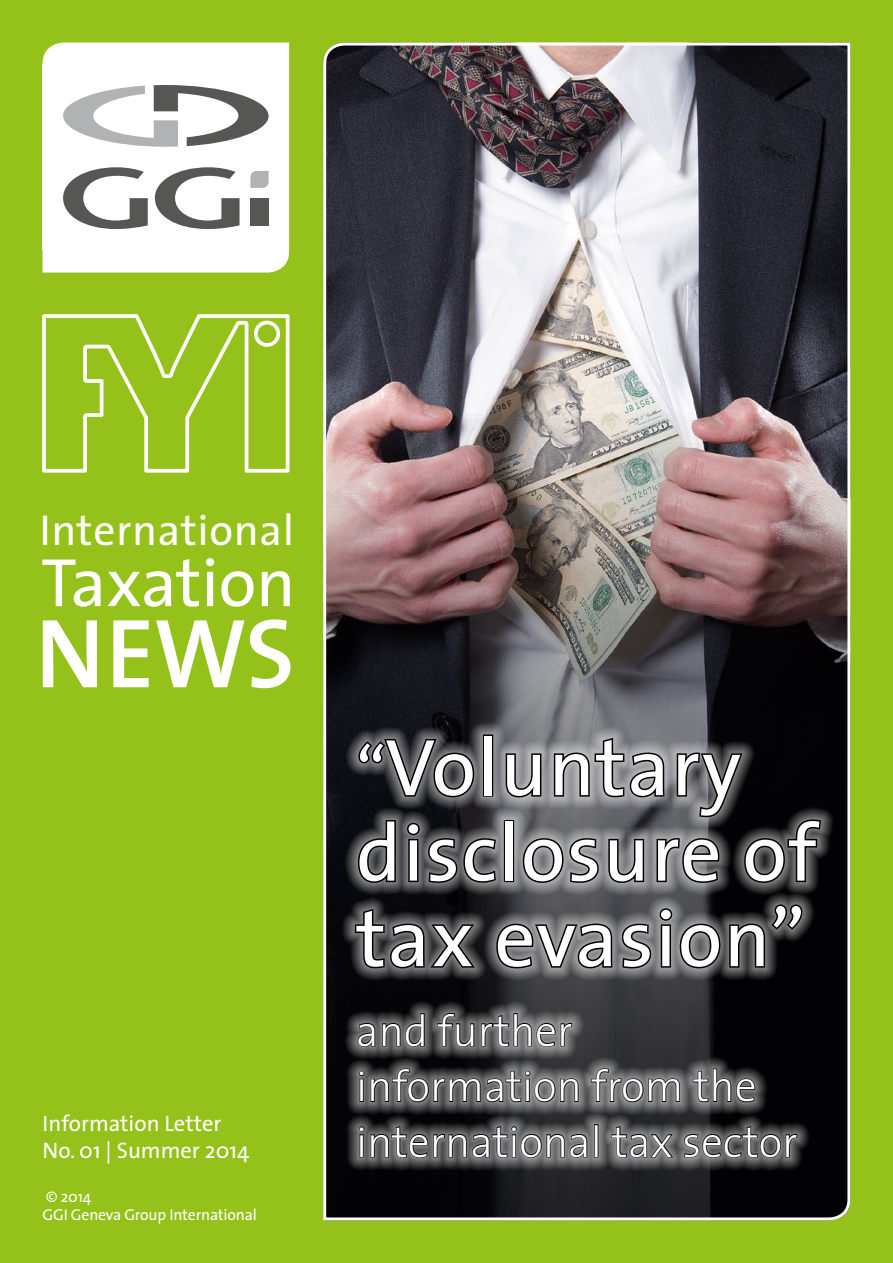
<style>
.page{position:relative;width:893px;height:1263px;background:#94c11a}
.page>*{position:absolute;margin:0;border:0;box-sizing:border-box;transform-origin:0 0}
.t1{font:81px/85.5px "The Sans";letter-spacing:.02em;color:#fff}
.t2{font:69px "The Sans";letter-spacing:-.005em;color:#fff}
.t3{font:300 43.5px/55.5px "The Sans";color:#fff}
.t4{font:43.5px "The Sans";letter-spacing:.015em;color:#fff}
.t5{font:22.5px/27px "The Sans";color:#fff}
.t6{font:15.75px/18.9px "The Sans";letter-spacing:-.01em;color:#fff}
.s1{font-size:69px}
</style>
<div class="page">
<img style="left:323px;top:42px;width:528px;height:1179px">
<svg style="left:342px;top:722px;width:492px;height:449px;background:#2f2f32"></svg>
<svg style="left:357px;top:737px;width:119px;height:62px;background:#47474a"></svg>
<div style="left:483px;top:734px;width:10px;height:63px;border:3px solid #000"></div>
<svg style="left:356px;top:818px;width:41px;height:66px;background:#48494b"></svg>
<svg style="left:406px;top:821px;width:15px;height:63px"></svg>
<svg style="left:427px;top:837px;width:71px;height:47px;background:#555557"></svg>
<svg style="left:504px;top:736px;width:319px;height:148px;background:#5c5c5e"></svg>
<svg style="left:353px;top:907px;width:124px;height:63px;background:#464648"></svg>
<svg style="left:495px;top:922px;width:119px;height:48px;background:#646466"></svg>
<svg style="left:620px;top:907px;width:102px;height:63px;background:#636365"></svg>
<svg style="left:728px;top:903px;width:77px;height:66px;background:#373738"></svg>
<svg style="left:357px;top:1012px;width:68px;height:35px;background:#474748"></svg>
<svg style="left:436px;top:1012px;width:137px;height:35px;background:#59595a"></svg>
<svg style="left:359px;top:1071px;width:5px;height:5px"></svg>
<div style="left:360px;top:1079px;width:4px;height:23px;border:2px solid #000"></div>
<svg style="left:370px;top:1068px;width:209px;height:35px;background:#535354"></svg>
<svg style="left:590px;top:1068px;width:91px;height:35px;background:#5f5e60"></svg>
<svg style="left:692px;top:1068px;width:64px;height:35px;background:#505051"></svg>
<svg style="left:359px;top:1126px;width:5px;height:6px"></svg>
<div style="left:360px;top:1134px;width:4px;height:23px;border:2px solid #000"></div>
<svg style="left:370px;top:1125px;width:218px;height:33px;background:#525253"></svg>
<div style="left:594px;top:1124px;width:4px;height:33px;border:2px solid #000"></div>
<svg style="left:610px;top:1125px;width:64px;height:34px;background:#5a5b5c"></svg>
<svg style="left:683px;top:1125px;width:115px;height:33px;background:#4d4d4e"></svg>
<div style="left:43px;top:43px;width:246px;height:230px;background:#fff"></div>
<div style="left:43px;top:64px;width:246px;height:186px;background:#fff"></div>
<div style="left:250px;top:198px;width:19px;height:27px;background:#565655"></div>
<svg style="left:63px;top:167px;width:85px;height:62px"></svg>
<svg style="left:155px;top:167px;width:85px;height:62px"></svg>
<svg style="left:250px;top:171px;width:19px;height:17px"></svg>
<svg style="left:63px;top:85px;width:206px;height:62px"></svg>
<svg style="left:43px;top:619px;width:247px;height:69px"></svg>
<svg style="left:42px;top:314px;width:248px;height:159px"></svg>
<p class="t4" style="left:39px;top:494px;width:256px">International</p>
<h2 class="t2" style="left:41px;top:525px;width:256px">Taxation</h2>
<p class="t5" style="left:43px;top:1109px;width:208px">Information Letter<br>No. 01 | Summer 2014</p>
<p class="t6" style="left:43px;top:1186px;width:216px">© 2014<br>GGI Geneva Group International</p>
<h1 class="t1" style="left:356px;top:723px;width:462px"><span class="s1">“</span>Voluntary disclosure of tax evasion”</h1>
<p class="t3" style="left:356px;top:1002px;width:443px">and further information from the international tax sector</p>
</div>
